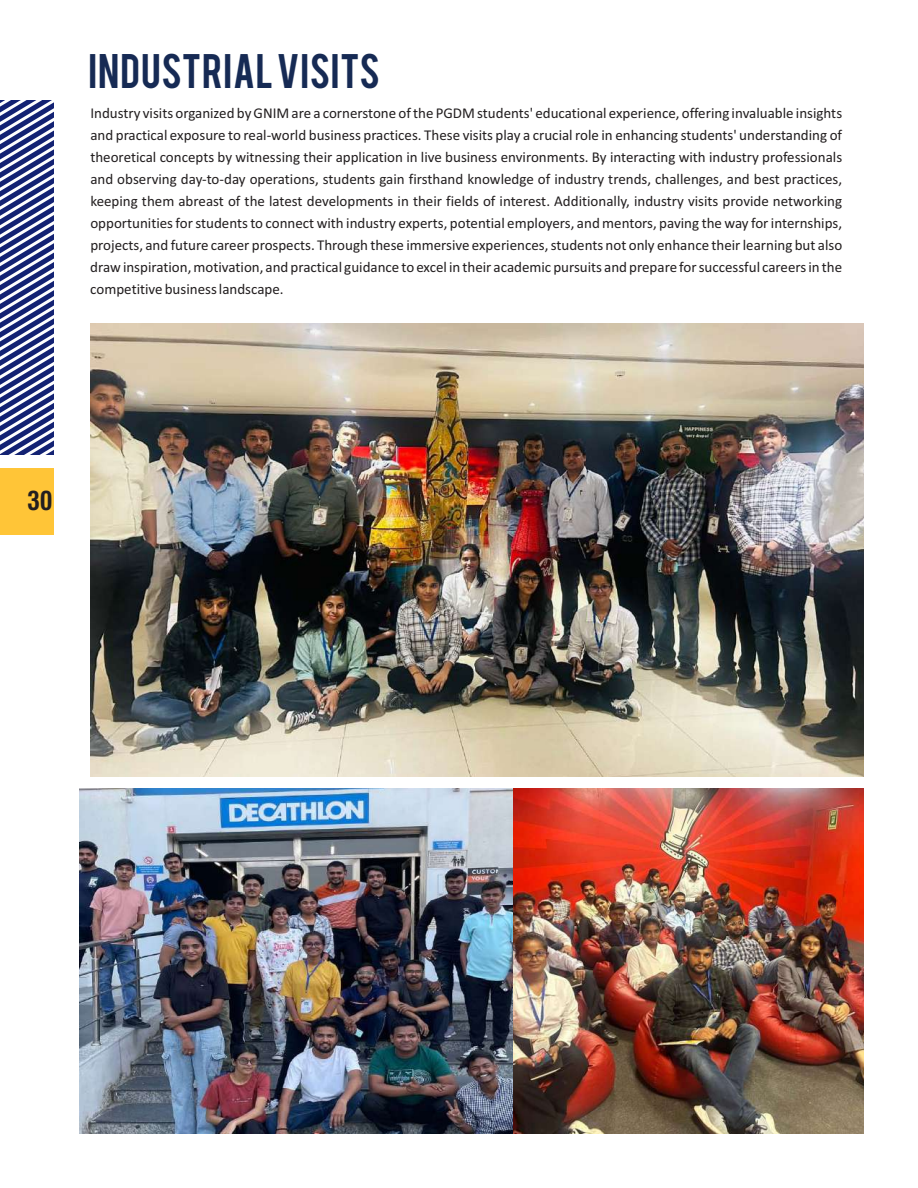
<style>
.page{position:relative;width:918px;height:1188px;background:#fff}
.page>*{position:absolute;margin:0;border:0;box-sizing:border-box;transform-origin:0 0}
.t1{font:38.1px "Bebas";letter-spacing:.02em;color:#162a54}
.t2{font:700 condensed 25.65px "Swiss 721 BT";color:#231f20}
.t3{font:15px/21.9px "Calibri";color:#231f20;text-align:justify}
</style>
<div class="page">
<img style="left:90px;top:324px;width:774px;height:453px">
<img style="left:80px;top:788px;width:433px;height:346px">
<img style="left:513px;top:788px;width:351px;height:346px">
<svg style="left:0;top:100px;width:54px;height:354px"></svg>
<div style="left:0;top:468px;width:54px;height:67px;background:#ffc537"></div>
<h1 class="t1" style="left:89px;top:53px;width:293px">INDUSTRIAL VISITS</h1>
<p class="t3" style="left:90px;top:103px;width:753px">Industry visits organized by GNIM are a cornerstone of the PGDM students' educational experience, offering invaluable insights and practical exposure to real-world business practices. These visits play a crucial role in enhancing students' understanding of theoretical concepts by witnessing their application in live business environments. By interacting with industry professionals and observing day-to-day operations, students gain firsthand knowledge of industry trends, challenges, and best practices, keeping them abreast of the latest developments in their fields of interest. Additionally, industry visits provide networking opportunities for students to connect with industry experts, potential employers, and mentors, paving the way for internships, projects, and future career prospects. Through these immersive experiences, students not only enhance their learning but also draw inspiration, motivation, and practical guidance to excel in their academic pursuits and prepare for successful careers in the competitive business landscape.</p>
<h2 class="t2" style="left:27px;top:491px;width:27px">30</h2>
</div>
